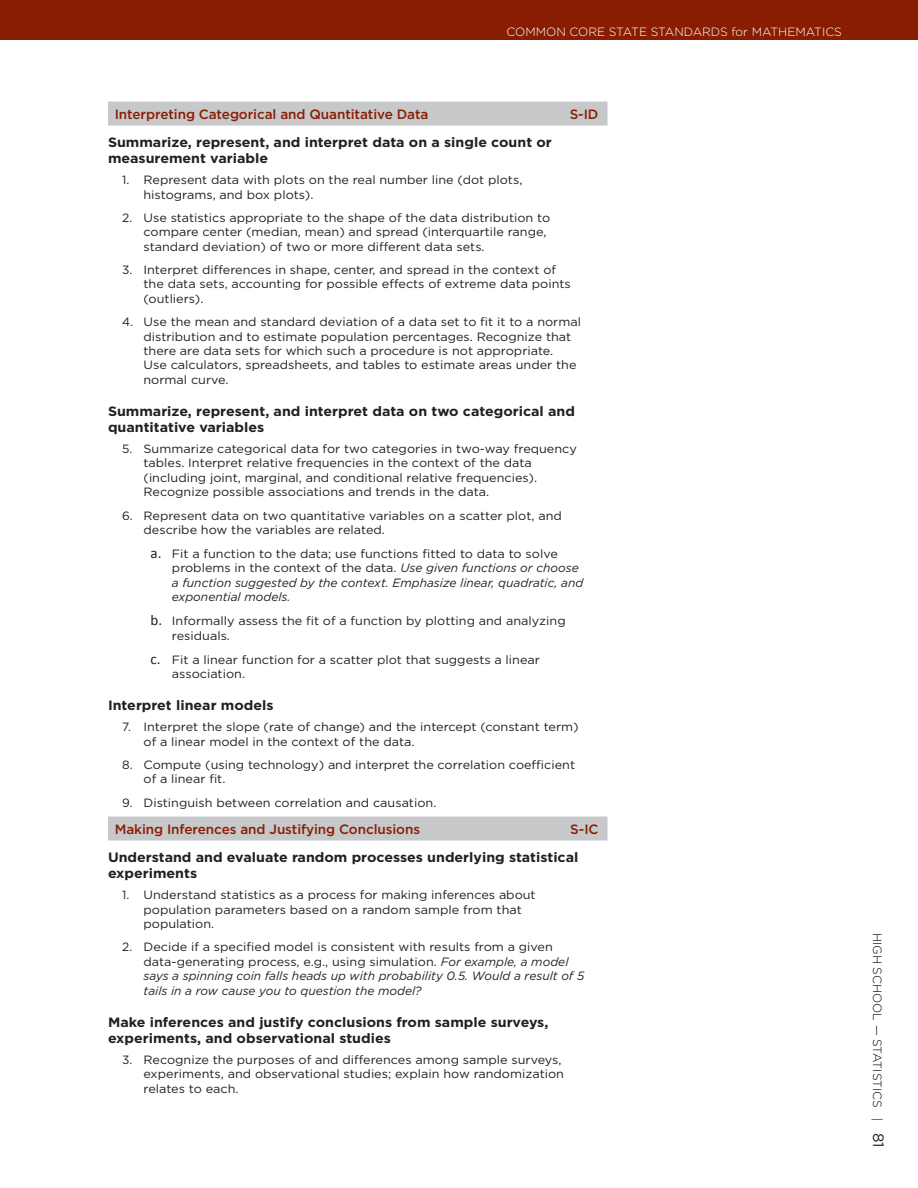
<style>
.page{position:relative;width:918px;height:1188px;background:#fff}
.page>*{position:absolute;margin:0;border:0;box-sizing:border-box;transform-origin:0 0}
.t1{font:700 13.5px/16.2px "Gotham";color:#231f20;scale:1.05 1}
.t2{font:500 13.5px "Gotham";letter-spacing:-.005em;color:#891d02}
.t3{font:12px/14.4px "Gotham";color:#231f20}
.t4{font:italic 12px/14.4px "Gotham";color:#231f20}
.t5{font:12px/14.4px "Gotham";color:#231f20;scale:1.05 1}
.t6{font:300 12px "Gotham";color:#fff}
.t7{font:300 12px "Gotham";letter-spacing:-.045em;color:#000}
.s1{font-family:"Calibri";font-style:normal;font-size:15px}
.s2{font-style:normal}
.s3{font-family:"Calibri";font-size:15px}
.s4{font-weight:400;font-size:15px;color:#231f20}
</style>
<div class="page">
<div style="left:0;top:0;width:918px;height:40px;background:#891d02"></div>
<div style="left:108px;top:102px;width:500px;height:24px;background:#c7c8ca"></div>
<div style="left:108px;top:817px;width:500px;height:24px;background:#c7c8ca"></div>
<p class="t6" style="left:507px;top:24px;width:255px">COMMON CORE STATE STANDARDS FOR MAT</p>
<p class="t6" style="left:778px;top:24px;width:19px">HEMAT</p>
<p class="t6" style="left:822px;top:24px;width:21px">ICS</p>
<p class="t2" style="left:115px;top:105px;width:315px">Interpreting Categorical and Quantitative Data</p>
<p class="t2" style="left:570px;top:105px;width:28px">S-ID</p>
<p class="t1" style="left:108px;top:134px;width:424px">Summarize, represent, and interpret data on a single count or measurement variable</p>
<p class="t3" style="left:144px;top:173px;width:380px;text-indent:-21px">1. Represent data with plots on the real number line (dot plots, histograms, and box plots).</p>
<p class="t3" style="left:144px;top:210px;width:408px;text-indent:-21px">2. Use statistics appropriate to the shape of the data distribution to compare center (median, mean) and spread (interquartile range, standard deviation) of two or more different data sets.</p>
<p class="t3" style="left:144px;top:262px;width:429px;text-indent:-21px">3. Interpret differences in shape, center, and spread in the context of the data sets, accounting for possible effects of extreme data points (outliers).</p>
<p class="t3" style="left:144px;top:315px;width:439px;text-indent:-21px">4. Use the mean and standard deviation of a data set to fit it to a normal distribution and to estimate population percentages. Recognize that there are data sets for which such a procedure is not appropriate.<br>Use calculators, spreadsheets, and tables to estimate areas under the normal curve.</p>
<p class="t1" style="left:108px;top:403px;width:446px">Summarize, represent, and interpret data on two categorical and quantitative variables</p>
<p class="t3" style="left:144px;top:441px;width:435px;text-indent:-21px">5. Summarize categorical data for two categories in two-way frequency tables. Interpret relative frequencies in the context of the data (including joint, marginal, and conditional relative frequencies).<br>Recognize possible associations and trends in the data.</p>
<p class="t3" style="left:144px;top:508px;width:420px;text-indent:-21px">6. Represent data on two quantitative variables on a scatter plot, and describe how the variables are related.</p>
<p class="t4" style="left:172px;top:546px;width:413px;text-indent:-21px"><span class="s1">a.</span> <span class="s2">Fit a function to the data; use functions fitted to data to solve problems in the context of the data.</span> Use given functions or choose a function suggested by the context. Emphasize linear, quadratic, and exponential models.</p>
<p class="t5" style="left:172px;top:614px;width:377px;text-indent:-21px"><span class="s3">b.</span> Informally assess the fit of a function by plotting and analyzing residuals.</p>
<p class="t5" style="left:172px;top:652px;width:352px;text-indent:-21px"><span class="s3">c.</span> Fit a linear function for a scatter plot that suggests a linear association.</p>
<p class="t1" style="left:108px;top:697px;width:159px">Interpret linear models</p>
<p class="t3" style="left:144px;top:720px;width:437px;text-indent:-21px">7. Interpret the slope (rate of change) and the intercept (constant term) of a linear model in the context of the data.</p>
<p class="t3" style="left:144px;top:757px;width:433px;text-indent:-21px">8. Compute (using technology) and interpret the correlation coefficient of a linear fit.</p>
<p class="t3" style="left:122px;top:795px;width:316px">9. Distinguish between correlation and causation.</p>
<p class="t2" style="left:115px;top:820px;width:307px">Making Inferences and Justifying Conclusions</p>
<p class="t2" style="left:570px;top:820px;width:30px">S-IC</p>
<p class="t1" style="left:108px;top:849px;width:450px">Understand and evaluate random processes underlying statistical experiments</p>
<p class="t3" style="left:144px;top:888px;width:394px;text-indent:-21px">1. Understand statistics as a process for making inferences about population parameters based on a random sample from that population.</p>
<p class="t4" style="left:144px;top:940px;width:442px;text-indent:-21px"><span class="s2">2. Decide if a specified model is consistent with results from a given data-generating process, e.g., using simulation.</span> For example, a model says a spinning coin falls heads up with probability 0.5. Would a result of 5 tails in a row cause you to question the model?</p>
<p class="t1" style="left:108px;top:1013px;width:421px">Make inferences and justify conclusions from sample surveys, experiments, and observational studies</p>
<p class="t3" style="left:144px;top:1052px;width:422px;text-indent:-21px">3. Recognize the purposes of and differences among sample surveys, experiments, and observational studies; explain how randomization relates to each.</p>
<p class="t7" style="left:885px;top:933px;width:216px;rotate:90deg">HIGH SCH OOL — STATISTICS | <span class="s4">81</span></p>
</div>
